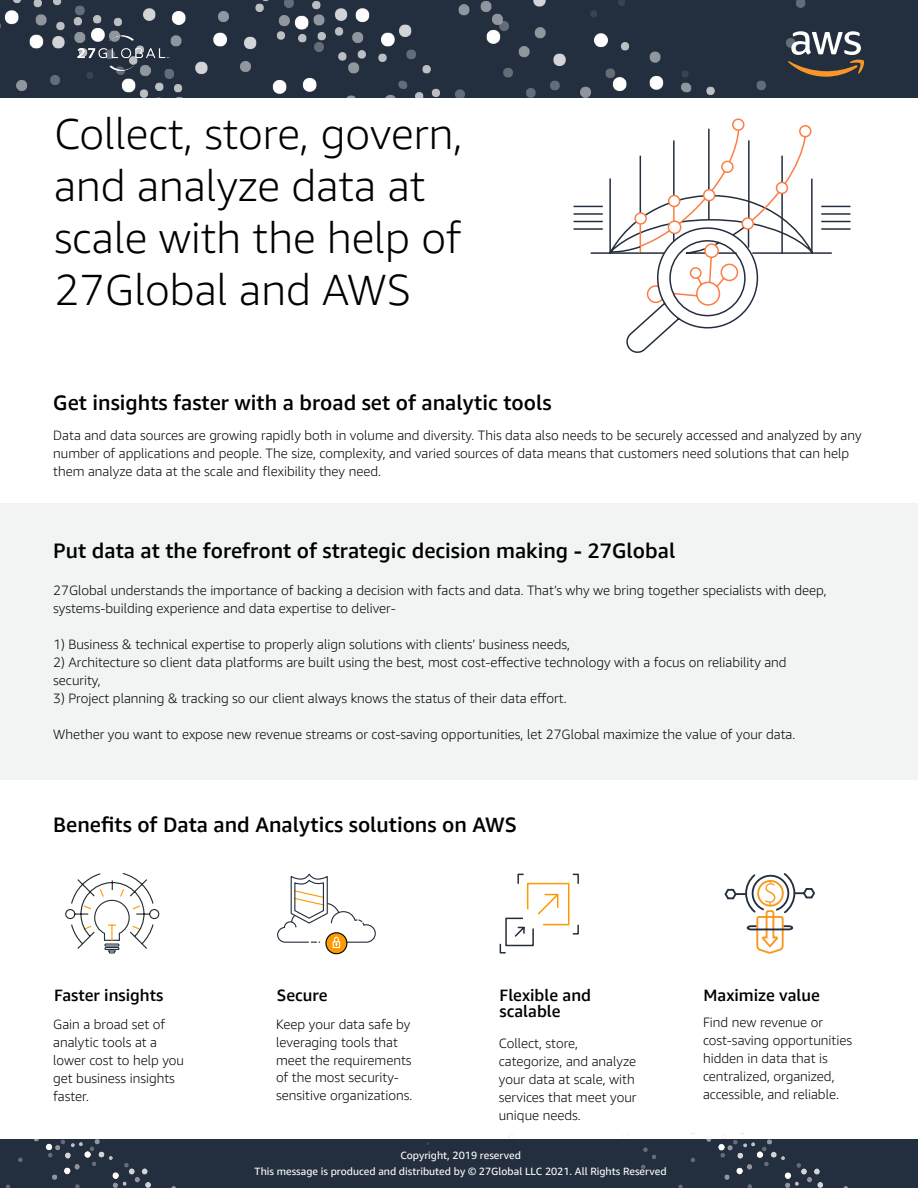
<style>
.page{position:relative;width:918px;height:1188px;background:#fff}
.page>*{position:absolute;margin:0;border:0;box-sizing:border-box;transform-origin:0 0}
.t1{font:300 43.5px/52.2px "Amazon Ember";color:#000}
.t2{font:500 21px "Amazon Ember";color:#000}
.t3{font:500 16.5px/16.5px "Amazon Ember";color:#000}
.t4{font:300 13.5px/18px "Amazon Ember";color:#000}
.t5{font:10.5px/16.5px "Amazon Ember";color:#fff;text-align:center}
</style>
<div class="page">
<div style="left:0;top:503px;width:918px;height:276px;background:#f2f4f4"></div>
<svg style="left:724px;top:873px;width:91px;height:81px"></svg>
<svg style="left:573px;top:118px;width:278px;height:235px"></svg>
<img style="left:246px;top:1133px;width:672px;height:55px">
<div style="left:0;top:1139px;width:246px;height:49px;background:#232f3e"></div>
<svg style="left:326px;top:933px;width:21px;height:21px"></svg>
<div style="left:325px;top:932px;width:22px;height:22px;border:1px solid #000;border-radius:50%"></div>
<svg style="left:277px;top:873px;width:99px;height:76px"></svg>
<svg style="left:65px;top:873px;width:95px;height:81px"></svg>
<svg style="left:499px;top:873px;width:80px;height:81px"></svg>
<img style="left:0;top:0;width:918px;height:97px">
<svg style="left:788px;top:31px;width:77px;height:46px"></svg>
<img style="left:74px;top:32px;width:98px;height:42px">
<div style="left:259px;top:1149px;width:375px;height:30px;background:#232f3e"></div>
<h1 class="t1" style="left:54px;top:107px;width:410px">Collect, store, govern, and analyze data at scale with the help of<br>27Global and AWS</h1>
<h2 class="t2" style="left:53px;top:390px;width:500px">Get insights faster with a broad set of analytic tools</h2>
<p class="t4" style="left:53px;top:427px;width:810px">Data and data sources are growing rapidly both in volume and diversity. This data also needs to be securely accessed and analyzed by any number of applications and people. The size, complexity, and varied sources of data means that customers need solutions that can help them analyze data at the scale and flexibility they need.</p>
<h2 class="t2" style="left:53px;top:537px;width:624px">Put data at the forefront of strategic decision making - 27Global</h2>
<p class="t4" style="left:53px;top:582px;width:775px">27Global understands the importance of backing a decision with facts and data. That’s why we bring together specialists with deep, systems-building experience and data expertise to deliver-</p>
<p class="t4" style="left:53px;top:636px;width:518px">1) Business &amp; technical expertise to properly align solutions with clients’ business needs,</p>
<p class="t4" style="left:53px;top:654px;width:735px">2) Architecture so client data platforms are built using the best, most cost-effective technology with a focus on reliability and security,</p>
<p class="t4" style="left:53px;top:690px;width:515px">3) Project planning &amp; tracking so our client always knows the status of their data effort.</p>
<p class="t4" style="left:53px;top:726px;width:744px">Whether you want to expose new revenue streams or cost-saving opportunities, let 27Global maximize the value of your data.</p>
<h2 class="t2" style="left:53px;top:811px;width:465px">Benefits of Data and Analytics solutions on AWS</h2>
<p class="t3" style="left:54px;top:987px;width:111px">Faster insights</p>
<p class="t3" style="left:277px;top:987px;width:52px">Secure</p>
<p class="t3" style="left:500px;top:987px;width:93px">Flexible and scalable</p>
<p class="t3" style="left:704px;top:987px;width:118px">Maximize value</p>
<p class="t4" style="left:53px;top:1015px;width:132px">Gain a broad set of analytic tools at a lower cost to help you get business insights faster.</p>
<p class="t4" style="left:276px;top:1015px;width:138px">Keep your data safe by leveraging tools that meet the requirements of the most security&shy;sensitive organizations.</p>
<p class="t4" style="left:703px;top:1013px;width:150px">Find new revenue or cost-saving opportunities hidden in data that is centralized, organized, accessible, and reliable.</p>
<p class="t4" style="left:499px;top:1034px;width:139px">Collect, store, categorize, and analyze your data at scale, with services that meet your unique needs.</p>
<p class="t5" style="left:255px;top:1147px;width:413px">Copyright, 2019 reserved<br>This message is produced and distributed by © 27Global LLC 2021. All Rights Reserved</p>
</div>
